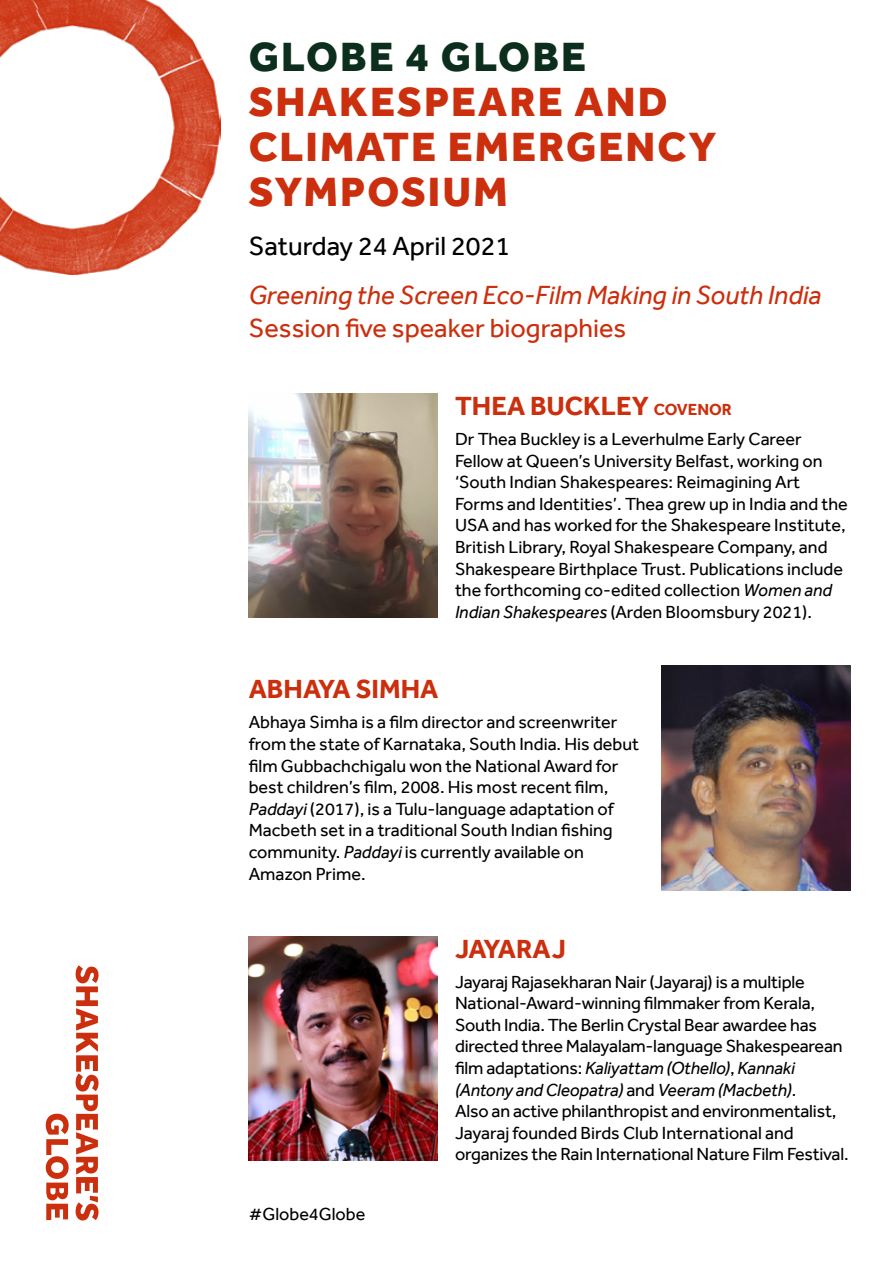
<style>
.page{position:relative;width:893px;height:1263px;background:#fff}
.page>*{position:absolute;margin:0;border:0;box-sizing:border-box;transform-origin:0 0}
.t1{font:800 42px/45px "Effra";letter-spacing:.05em;color:#cb2f0d}
.t2{font:800 42px "Effra";letter-spacing:.05em;color:#0c2e1c}
.t3{font:italic 27px "Effra";color:#cb2f0d}
.t4{font:700 27px "Effra";color:#cb2f0d}
.t5{font:27px "Effra";color:#cb2f0d}
.t6{font:27px "Effra";color:#000}
.t7{font:18px/21.6px "Effra";color:#000}
.s1{font-size:16.5px}
.s2{font-style:italic}
</style>
<div class="page">
<img style="left:249px;top:393px;width:189px;height:225px">
<img style="left:661px;top:665px;width:189px;height:226px">
<img style="left:0;top:0;width:220px;height:274px">
<svg style="left:76px;top:965px;width:23px;height:255px"></svg>
<svg style="left:46px;top:1114px;width:23px;height:106px"></svg>
<img style="left:249px;top:936px;width:189px;height:224px">
<h1 class="t2" style="left:249px;top:31px;width:339px">GLOBE 4 GLOBE</h1>
<h1 class="t1" style="left:249px;top:79px;width:469px">SHAKESPEARE AND<br>CLIMATE EMERGENCY<br>SYMPOSIUM</h1>
<h2 class="t6" style="left:249px;top:230px;width:263px">Saturday 24 April 2021</h2>
<h2 class="t3" style="left:249px;top:280px;width:574px">Greening the Screen Eco-Film Making in South India</h2>
<h2 class="t5" style="left:249px;top:312px;width:379px">Session five speaker biographies</h2>
<h2 class="t4" style="left:455px;top:389px;width:278px">THEA BUCKLEY <span class="s1">COVENOR</span></h2>
<p class="t7" style="left:455px;top:428px;width:394px">Dr Thea Buckley is a Leverhulme Early Career Fellow at Queen’s University Belfast, working on ‘South Indian Shakespeares: Reimagining Art Forms and Identities’. Thea grew up in India and the USA and has worked for the Shakespeare Institute, British Library, Royal Shakespeare Company, and Shakespeare Birthplace Trust. Publications include the forthcoming co-edited collection <span class="s2">Women and Indian Shakespeares</span> (Arden Bloomsbury 2021).</p>
<h2 class="t4" style="left:249px;top:673px;width:191px">ABHAYA SIMHA</h2>
<p class="t7" style="left:249px;top:711px;width:392px">Abhaya Simha is a film director and screenwriter from the state of Karnataka, South India. His debut film Gubbachchigalu won the National Award for best children’s film, 2008. His most recent film, <span class="s2">Paddayi</span> (2017), is a Tulu-language adaptation of Macbeth set in a traditional South Indian fishing community. <span class="s2">Paddayi</span> is currently available on Amazon Prime.</p>
<p class="t7" style="left:249px;top:1203px;width:118px">#Globe4Globe</p>
<h2 class="t4" style="left:455px;top:932px;width:112px">JAYARAJ</h2>
<p class="t7" style="left:455px;top:971px;width:395px">Jayaraj Rajasekharan Nair (Jayaraj) is a multiple National-Award-winning filmmaker from Kerala, South India. The Berlin Crystal Bear awardee has directed three Malayalam-language Shakespearean film adaptations: <span class="s2">Kaliyattam (Othello)</span>, <span class="s2">Kannaki (Antony and Cleopatra)</span> and <span class="s2">Veeram (Macbeth)</span>.<br>Also an active philanthropist and environmentalist, Jayaraj founded Birds Club International and organizes the Rain International Nature Film Festival.</p>
</div>
